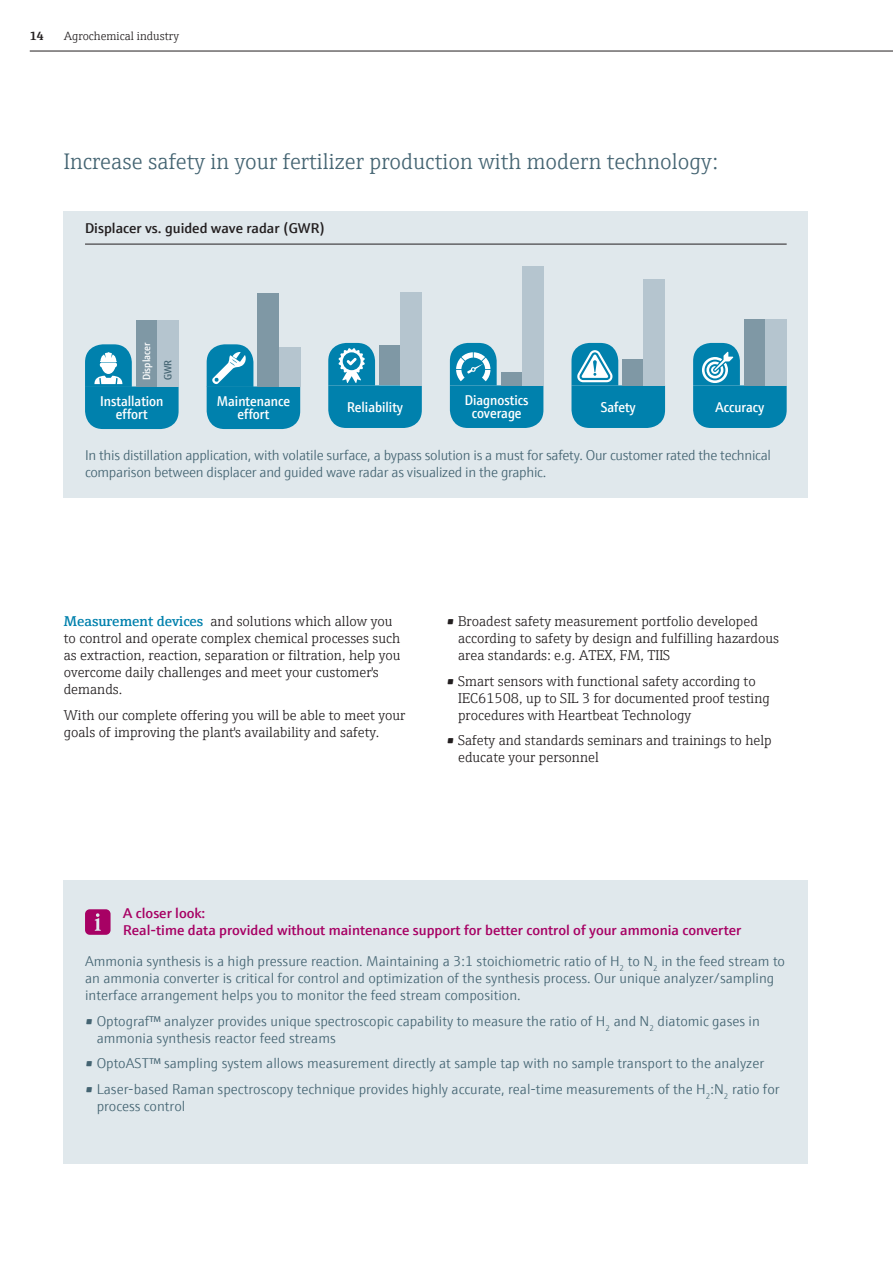
<style>
.page{position:relative;width:893px;height:1263px;background:#fff}
.page>*{position:absolute;margin:0;border:0;box-sizing:border-box;transform-origin:0 0}
.Subheadline{font:300 22.5px "E+H Serif";color:#446472}
.Infobox_Default{font:300 14.25px/17px "E+H Sans";color:#446472}
.Infobox_Default-2{font:300 14.25px/17px "E+H Serif";color:#231f20}
.Infobox_Default-3{font:300 14.25px/17px "E+H Sans";letter-spacing:-.02em;color:#446472}
.Infobox_Default-4{font:600 14.25px/17px "E+H Sans";color:#a70164}
.Infobox_Default-5{font:600 14.25px/13.5px "E+H Sans";color:#fff;text-align:center;scale:.9 1}
.Subheadline-2{font:600 14.25px "E+H Sans";color:#231f20}
.Topline_Inside{font:300 12px "E+H Serif";color:#231f20}
.t1{font:700 12px "E+H Serif";color:#231f20}
.Infobox_Default-6{font:600 10.5px "E+H Sans";color:#fff;scale:.9 1}
.Infobox_Default-7{font:600 10.5px "E+H Sans";color:#446472;scale:.9 1}
.s1{font-weight:600;color:#0081ad}
</style>
<div class="page">
<hr style="left:30px;top:51px;width:863px;height:1px;background:#231f20">
<div style="left:64px;top:211px;width:744px;height:287px;background:#e0e8ec"></div>
<hr style="left:85px;top:244px;width:702px;height:1px;background:#231f20">
<div style="left:64px;top:881px;width:744px;height:283px;background:#e0e8ec"></div>
<div style="left:136px;top:320px;width:21px;height:66px;background:#7f98a5"></div>
<div style="left:157px;top:320px;width:22px;height:66px;background:#b5c5cf"></div>
<svg style="left:85px;top:344px;width:94px;height:85px"></svg>
<div style="left:258px;top:293px;width:21px;height:93px;background:#7f98a5"></div>
<svg style="left:207px;top:344px;width:93px;height:85px"></svg>
<div style="left:401px;top:292px;width:21px;height:93px;background:#b5c5cf"></div>
<svg style="left:328px;top:343px;width:94px;height:85px"></svg>
<div style="left:522px;top:266px;width:21px;height:119px;background:#b5c5cf"></div>
<svg style="left:450px;top:343px;width:93px;height:85px"></svg>
<div style="left:644px;top:279px;width:21px;height:106px;background:#b5c5cf"></div>
<svg style="left:571px;top:343px;width:94px;height:85px"></svg>
<div style="left:744px;top:319px;width:21px;height:66px;background:#7f98a5"></div>
<div style="left:765px;top:319px;width:22px;height:66px;background:#b5c5cf"></div>
<svg style="left:693px;top:343px;width:94px;height:85px"></svg>
<svg style="left:85px;top:909px;width:26px;height:26px"></svg>
<p class="t1" style="left:30px;top:27px;width:15px">14</p>
<p class="Topline_Inside" style="left:64px;top:27px;width:117px">Agrochemical industry</p>
<p class="Subheadline" style="left:64px;top:144px;width:655px">Increase safety in your fertilizer production with modern technology:</p>
<p class="Subheadline-2" style="left:85px;top:218px;width:242px">Displacer vs. guided wave radar (GWR)</p>
<p class="Infobox_Default-6" style="left:139px;top:380px;width:43px;rotate:-90deg">Displacer</p>
<p class="Infobox_Default-7" style="left:160px;top:380px;width:24px;rotate:-90deg">GWR</p>
<p class="Infobox_Default-5" style="left:100px;top:393px;width:72px">Installation effort</p>
<p class="Infobox_Default-5" style="left:217px;top:393px;width:83px">Maintenance effort</p>
<p class="Infobox_Default-5" style="left:347px;top:399px;width:64px">Reliability</p>
<p class="Infobox_Default-5" style="left:465px;top:392px;width:72px">Diagnostics coverage</p>
<p class="Infobox_Default-5" style="left:601px;top:399px;width:40px">Safety</p>
<p class="Infobox_Default-5" style="left:715px;top:399px;width:56px">Accuracy</p>
<p class="Infobox_Default-3" style="left:85px;top:446px;width:688px">In this distillation application, with volatile surface, a bypass solution is a must for safety. Our customer rated the technical comparison between displacer and guided wave radar as visualized in the graphic.</p>
<p class="Infobox_Default-2" style="left:64px;top:612px;width:338px"><span class="s1">Measurement devices</span> and solutions which allow you to control and operate complex chemical processes such as extraction, reaction, separation or filtration, help you overcome daily challenges and meet your customer's demands.</p>
<p class="Infobox_Default-2" style="left:64px;top:705px;width:343px">With our complete offering you will be able to meet your goals of improving the plant's availability and safety.</p>
<p class="Infobox_Default-2" style="left:458px;top:612px;width:322px;text-indent:-12px">• Broadest safety measurement portfolio developed according to safety by design and fulfilling hazardous area standards: e.g. ATEX, FM, TIIS</p>
<p class="Infobox_Default-2" style="left:458px;top:671px;width:313px;text-indent:-12px">• Smart sensors with functional safety according to<br>IEC61508, up to SIL 3 for documented proof testing procedures with Heartbeat Technology</p>
<p class="Infobox_Default-2" style="left:458px;top:731px;width:315px;text-indent:-12px">• Safety and standards seminars and trainings to help educate your personnel</p>
<p class="Infobox_Default-4" style="left:123px;top:904px;width:619px">A closer look:<br>Real-time data provided without maintenance support for better control of your ammonia converter</p>
<p class="Infobox_Default" style="left:85px;top:952px;width:702px">Ammonia synthesis is a high pressure reaction. Maintaining a 3:1 stoichiometric ratio of H<sub>2</sub> to N<sub>2</sub> in the feed stream to an ammonia converter is critical for control and optimization of the synthesis process. Our unique analyzer/sampling interface arrangement helps you to monitor the feed stream composition.</p>
<p class="Infobox_Default" style="left:97px;top:1011px;width:665px;text-indent:-12px">• Optograf™ analyzer provides unique spectroscopic capability to measure the ratio of H<sub>2</sub> and N<sub>2</sub> diatomic gases in ammonia synthesis reactor feed streams</p>
<p class="Infobox_Default" style="left:85px;top:1054px;width:681px">• OptoAST™ sampling system allows measurement directly at sample tap with no sample transport to the analyzer</p>
<p class="Infobox_Default" style="left:97px;top:1079px;width:684px;text-indent:-12px">• Laser-based Raman spectroscopy technique provides highly accurate, real-time measurements of the H<sub>2</sub>:N<sub>2</sub> ratio for process control</p>
</div>
